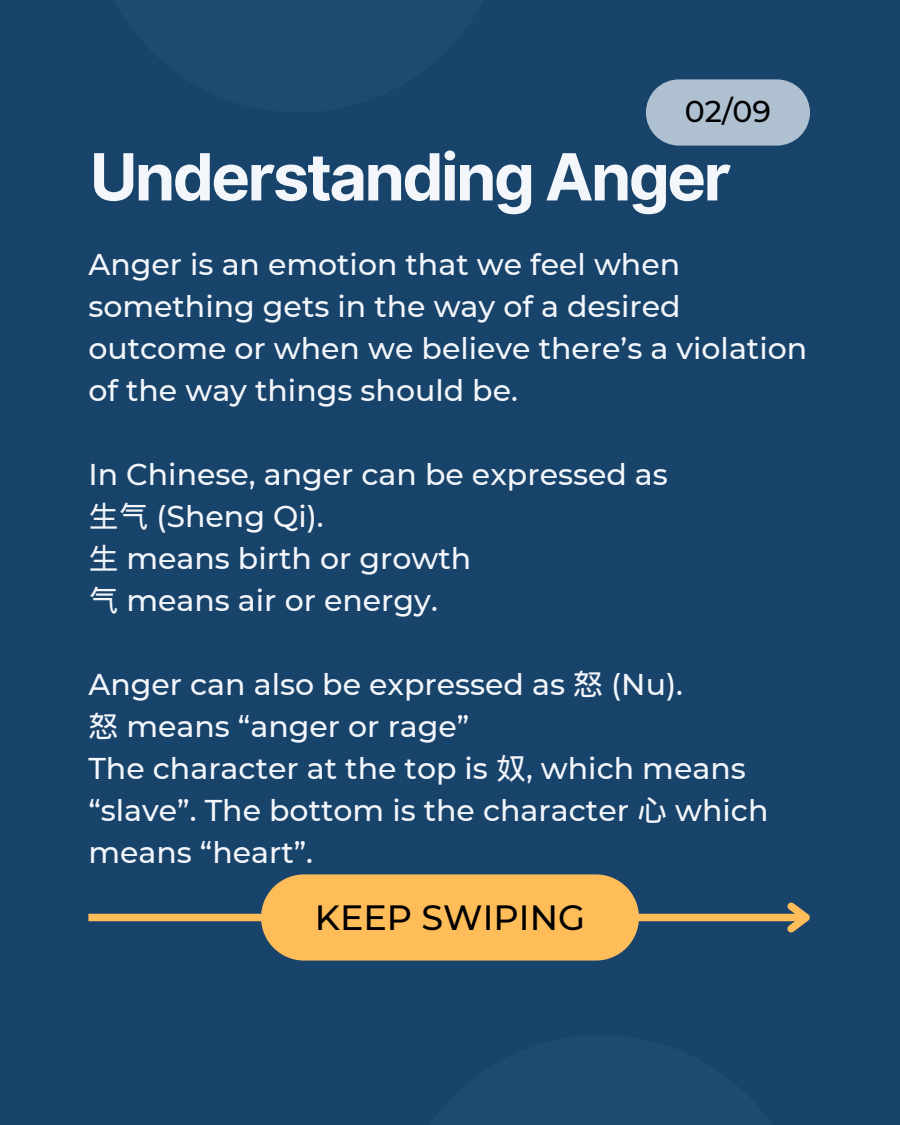
<style>
.page{position:relative;width:900px;height:1125px;background:#18436b}
.page>*{position:absolute;margin:0;border:0;box-sizing:border-box;transform-origin:0 0}
.t1{font:700 65px "Inter";letter-spacing:-.04em;color:#f3f6fa}
.t2{font:500 35px "Montserrat";color:#000}
.t3{font:500 30px/42px "Montserrat";color:#f3f6fa}
.t4{font:500 30px "Montserrat";color:#000}
.s1{font-family:"Wen Quan Yi Micro Hei";font-weight:400}
</style>
<div class="page">
<div style="left:90px;top:0;width:418px;height:112px;background:#1e4a72"></div>
<div style="left:392px;top:1035px;width:418px;height:90px;background:#1e4a72"></div>
<svg style="left:646px;top:79px;width:164px;height:67px;background:#a0b4c6"></svg>
<div style="left:88px;top:914px;width:718px;height:7px;background:#ffbd59"></div>
<svg style="left:781px;top:902px;width:29px;height:31px"></svg>
<svg style="left:261px;top:874px;width:378px;height:87px;background:#f1b55a"></svg>
<p class="t4" style="left:685px;top:93px;width:88px">02/09</p>
<p class="t1" style="left:90px;top:138px;width:643px">Understanding Anger</p>
<p class="t3" style="left:88px;top:244px;width:720px">Anger is an emotion that we feel when something gets in the way of a desired outcome or when we believe there’s a violation of the way things should be.</p>
<p class="t3" style="left:88px;top:454px;width:581px">In Chinese, anger can be expressed as</p>
<p class="t3" style="left:88px;top:496px;width:237px"><span class="s1">生气</span> (Sheng Qi).</p>
<p class="t3" style="left:88px;top:538px;width:384px"><span class="s1">生</span> means birth or growth</p>
<p class="t3" style="left:88px;top:580px;width:351px"><span class="s1">气</span> means air or energy.</p>
<p class="t3" style="left:88px;top:664px;width:596px">Anger can also be expressed as <span class="s1">怒</span> (Nu).</p>
<p class="t3" style="left:88px;top:706px;width:383px"><span class="s1">怒</span> means “anger or rage”</p>
<p class="t3" style="left:88px;top:748px;width:682px">The character at the top is <span class="s1">奴</span>, which means “slave”. The bottom is the character <span class="s1">心</span> which means “heart”.</p>
<p class="t2" style="left:315px;top:896px;width:272px">KEEP SWIPING</p>
</div>
